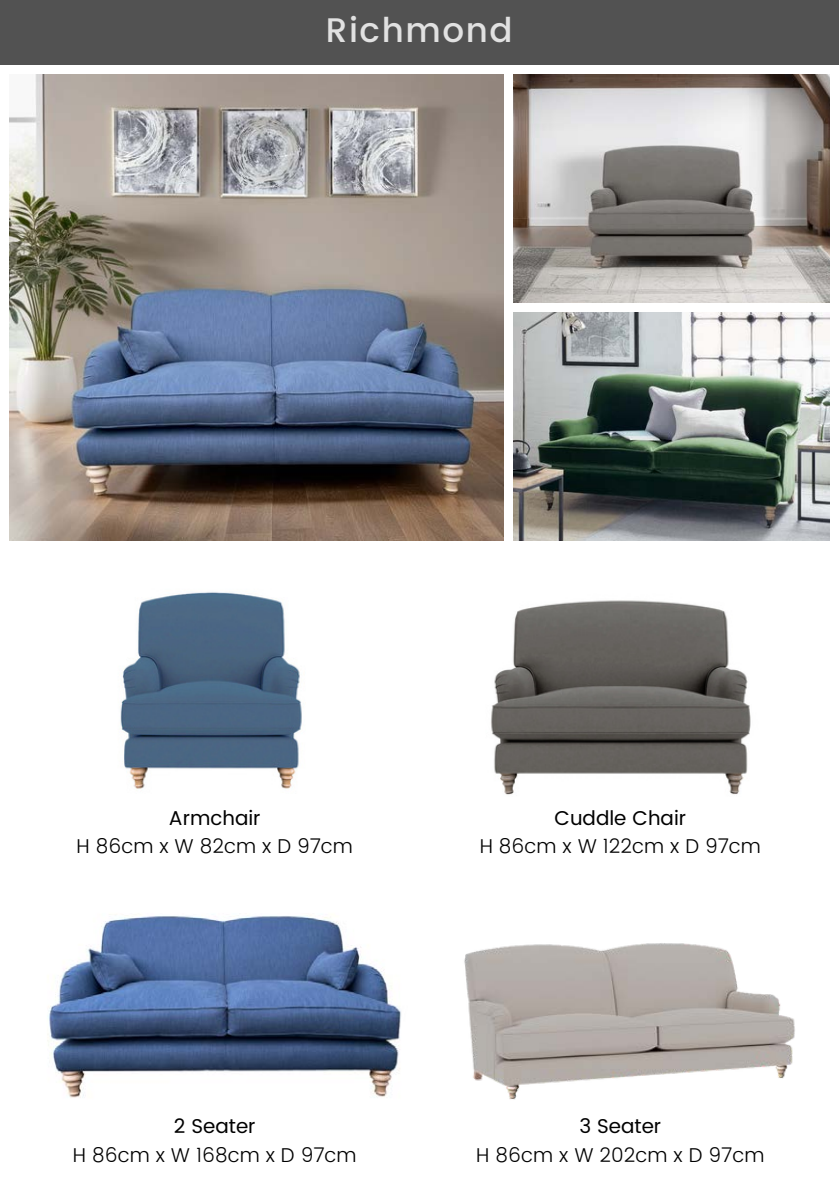
<style>
.page{position:relative;width:839px;height:1191px;background:#fff}
.page>*{position:absolute;margin:0;border:0;box-sizing:border-box;transform-origin:0 0}
.t1{font:500 34px "Poppins";letter-spacing:.045em;color:#e1e1e1}
.t2{font:300 20px "Poppins";color:#000}
.t3{font:20px "Poppins";color:#000}
</style>
<div class="page">
<div style="left:0;top:0;width:838px;height:64px;background:#525252"></div>
<img style="left:120px;top:592px;width:182px;height:197px">
<img style="left:491px;top:600px;width:260px;height:195px">
<img style="left:48px;top:916px;width:353px;height:182px">
<img style="left:464px;top:943px;width:331px;height:157px">
<img style="left:9px;top:74px;width:494px;height:467px">
<img style="left:513px;top:74px;width:316px;height:228px">
<img style="left:513px;top:313px;width:316px;height:228px">
<p class="t1" style="left:326px;top:10px;width:188px">Richmond</p>
<p class="t3" style="left:169px;top:806px;width:93px">Armchair</p>
<p class="t2" style="left:77px;top:835px;width:278px">H 86cm x W 82cm x D 97cm</p>
<p class="t3" style="left:174px;top:1115px;width:83px">2 Seater</p>
<p class="t2" style="left:73px;top:1143px;width:285px">H 86cm x W 168cm x D 97cm</p>
<p class="t3" style="left:554px;top:806px;width:133px">Cuddle Chair</p>
<p class="t2" style="left:479px;top:835px;width:283px">H 86cm x W 122cm x D 97cm</p>
<p class="t3" style="left:579px;top:1115px;width:83px">3 Seater</p>
<p class="t2" style="left:476px;top:1143px;width:289px">H 86cm x W 202cm x D 97cm</p>
</div>
